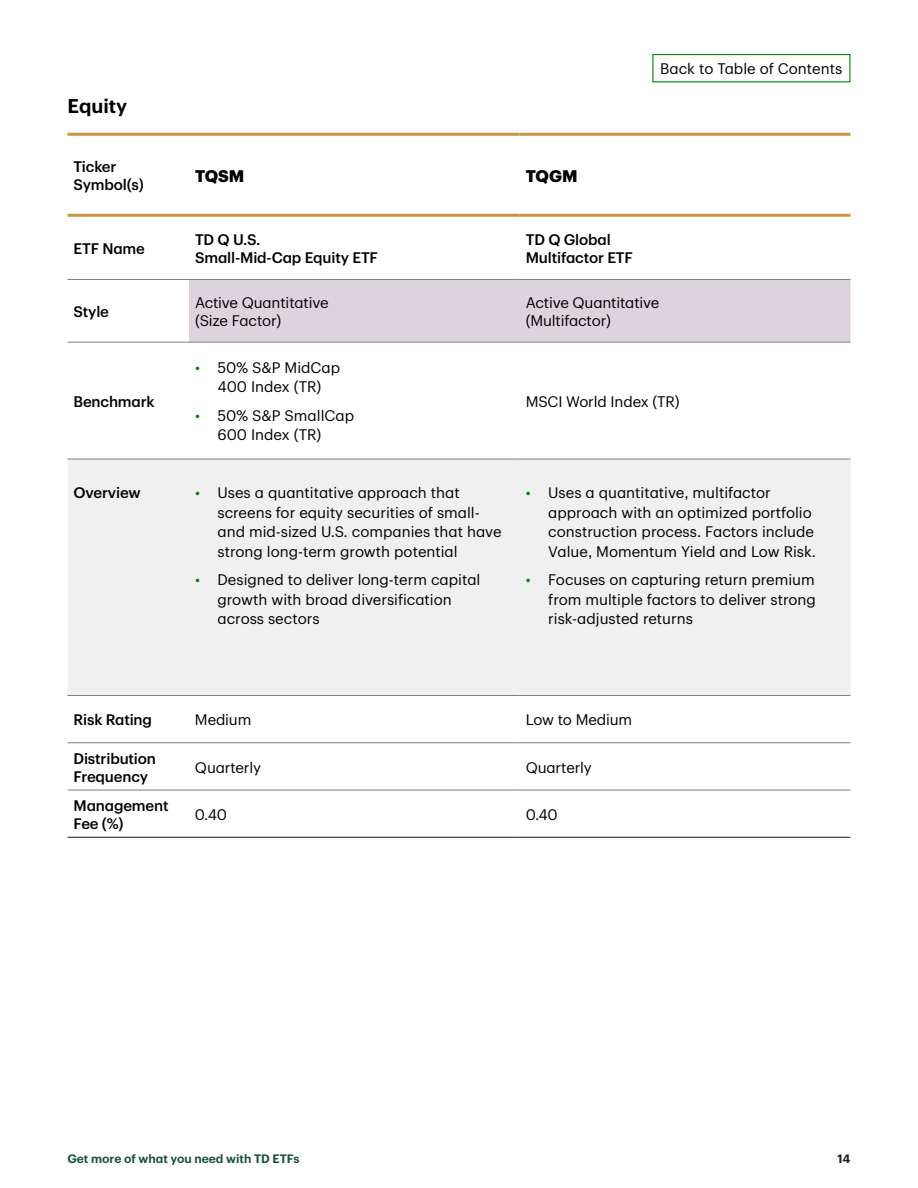
<style>
.page{position:relative;width:918px;height:1188px;background:#fff}
.page>*{position:absolute;margin:0;border:0;box-sizing:border-box;transform-origin:0 0}
.t1{font:600 19.5px "TD Graphik";color:#000}
.t2{font:700 16.5px "TD Graphik";letter-spacing:-.005em;color:#000}
.t3{font:15px/19.5px "TD Graphik";color:#000}
.t4{font:500 15px/18px "TD Graphik";letter-spacing:-.01em;color:#000}
.t5{font:15px "TD Graphik";color:#038203}
.t6{font:600 12px "TD Graphik";color:#1a5236}
.t7{font:600 12px "TD Graphik";color:#1c1c1c}
.s1{color:#038203}
</style>
<div class="page">
<div style="left:189px;top:280px;width:661px;height:62px;background:#ded3dd"></div>
<div style="left:68px;top:460px;width:782px;height:235px;background:#f0f0f0"></div>
<hr style="left:68px;top:133px;width:121px;height:3px;background:#cb9545">
<hr style="left:189px;top:133px;width:331px;height:3px;background:#cb9545">
<hr style="left:520px;top:133px;width:330px;height:3px;background:#cb9545">
<hr style="left:189px;top:695px;width:331px;height:1px;background:#808080">
<hr style="left:520px;top:695px;width:330px;height:1px;background:#808080">
<hr style="left:68px;top:214px;width:121px;height:3px;background:#cb9545">
<hr style="left:189px;top:214px;width:331px;height:3px;background:#cb9545">
<hr style="left:520px;top:214px;width:330px;height:3px;background:#cb9545">
<hr style="left:68px;top:342px;width:121px;height:1px;background:#808080">
<hr style="left:189px;top:342px;width:331px;height:1px;background:#808080">
<hr style="left:520px;top:342px;width:330px;height:1px;background:#808080">
<hr style="left:189px;top:459px;width:331px;height:1px;background:#808080">
<hr style="left:189px;top:279px;width:331px;height:1px;background:#808080">
<hr style="left:520px;top:279px;width:330px;height:1px;background:#808080">
<hr style="left:189px;top:743px;width:331px;height:1px;background:#808080">
<hr style="left:68px;top:459px;width:121px;height:1px;background:#808080">
<hr style="left:520px;top:459px;width:330px;height:1px;background:#808080">
<hr style="left:68px;top:695px;width:121px;height:1px;background:#808080">
<hr style="left:68px;top:743px;width:121px;height:1px;background:#808080">
<hr style="left:520px;top:743px;width:330px;height:1px;background:#808080">
<hr style="left:68px;top:279px;width:121px;height:1px;background:#808080">
<hr style="left:68px;top:790px;width:121px;height:1px;background:#808080">
<hr style="left:189px;top:790px;width:331px;height:1px;background:#808080">
<hr style="left:520px;top:790px;width:330px;height:1px;background:#808080">
<hr style="left:68px;top:837px;width:121px;height:1px;background:#1a1a1a">
<hr style="left:189px;top:837px;width:331px;height:1px;background:#1a1a1a">
<hr style="left:520px;top:837px;width:330px;height:1px;background:#1a1a1a">
<div style="left:652px;top:54px;width:198px;height:28px;border:1px solid #038203"></div>
<h1 class="t1" style="left:68px;top:91px;width:61px">Equity</h1>
<p class="t4" style="left:74px;top:156px;width:72px">Ticker<br>Symbol(s)</p>
<p class="t2" style="left:195px;top:163px;width:51px">TQSM</p>
<p class="t2" style="left:526px;top:163px;width:53px">TQGM</p>
<p class="t4" style="left:74px;top:239px;width:73px">ETF Name</p>
<p class="t4" style="left:195px;top:230px;width:184px">TD Q U.S.<br>Small-Mid-Cap Equity ETF</p>
<p class="t4" style="left:526px;top:230px;width:109px">TD Q Global<br>Multifactor ETF</p>
<p class="t3" style="left:660px;top:58px;width:184px">Back to Table of Contents</p>
<p class="t4" style="left:74px;top:301px;width:37px">Style</p>
<p class="t3" style="left:195px;top:292px;width:135px;line-height:18px">Active Quantitative (Size Factor)</p>
<p class="t3" style="left:526px;top:292px;width:135px;line-height:18px">Active Quantitative (Multifactor)</p>
<p class="t4" style="left:74px;top:391px;width:83px">Benchmark</p>
<p class="t3" style="left:195px;top:357px;width:147px;text-align:center"><span class="s1">•</span> 50% S&amp;P MidCap<br>400 Index (TR)</p>
<p class="t3" style="left:218px;top:405px;width:138px;text-indent:-22px"><span class="s1">•</span> 50% S&amp;P SmallCap<br>600 Index (TR)</p>
<p class="t4" style="left:74px;top:483px;width:69px">Overview</p>
<p class="t3" style="left:217px;top:482px;width:286px;text-indent:-22px"><span class="s1">•</span> Uses a quantitative approach that screens for equity securities of small&shy;and mid-sized U.S. companies that have strong long-term growth potential</p>
<p class="t3" style="left:217px;top:569px;width:264px">Designed to deliver long-term capital growth with broad diversification across sectors</p>
<p class="t5" style="left:195px;top:569px;width:6px">•</p>
<p class="t3" style="left:526px;top:390px;width:155px">MSCI World Index (TR)</p>
<p class="t3" style="left:548px;top:482px;width:269px;text-indent:-22px"><span class="s1">•</span> Uses a quantitative, multifactor approach with an optimized portfolio construction process. Factors include Value, Momentum Yield and Low Risk.</p>
<p class="t3" style="left:548px;top:569px;width:269px;text-align:justify;text-indent:-22px"><span class="s1">•</span> Focuses on capturing return premium from multiple factors to deliver strong risk-adjusted returns</p>
<p class="t4" style="left:73px;top:710px;width:80px">Risk Rating</p>
<p class="t3" style="left:195px;top:709px;width:58px">Medium</p>
<p class="t3" style="left:526px;top:709px;width:108px">Low to Medium</p>
<p class="t4" style="left:73px;top:748px;width:84px">Distribution<br>Frequency</p>
<p class="t3" style="left:195px;top:756px;width:68px">Quarterly</p>
<p class="t3" style="left:526px;top:756px;width:68px">Quarterly</p>
<p class="t4" style="left:73px;top:795px;width:97px">Management<br>Fee (%)</p>
<p class="t3" style="left:195px;top:803px;width:34px">0.40</p>
<p class="t3" style="left:526px;top:803px;width:34px">0.40</p>
<p class="t6" style="left:68px;top:1150px;width:234px">Get more of what you need with TD ETFs</p>
<p class="t7" style="left:837px;top:1150px;width:15px">14</p>
</div>
